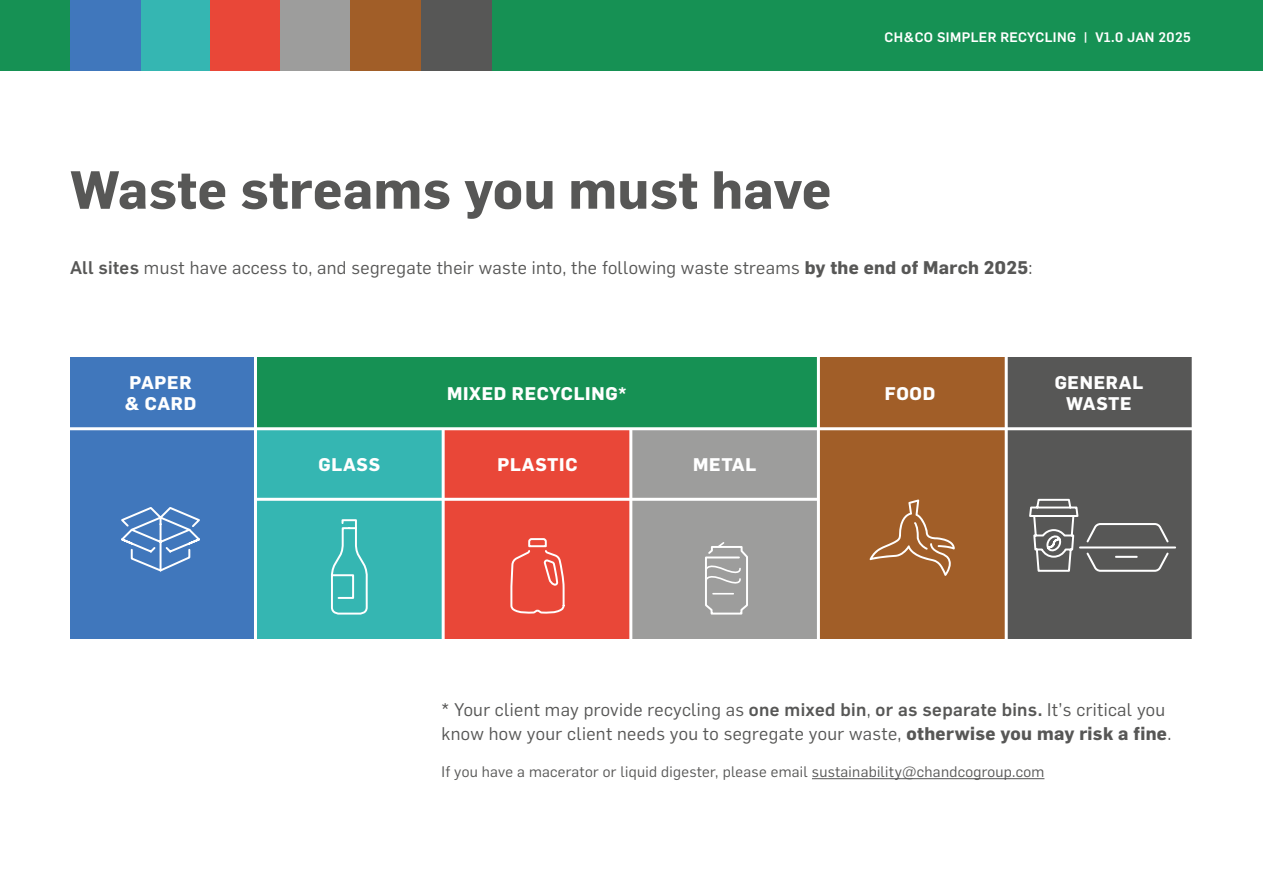
<style>
.page{position:relative;width:1263px;height:893px;background:#fff}
.page>*{position:absolute;margin:0;border:0;box-sizing:border-box;transform-origin:0 0}
.t1{font:700 52.5px "Flama";letter-spacing:.01em;color:#575756}
.t2{font:18px/24px "Flama";letter-spacing:.02em;color:#575756}
.t3{font:700 18px/21.6px "Flama";letter-spacing:.04em;color:#fff}
.t4{font:15px "Flama";letter-spacing:.02em;color:#575756}
.t5{font:500 13.5px "Flama";letter-spacing:.03em;color:#fff}
.s1{font-weight:500}
.s2{font-weight:700}
</style>
<div class="page">
<div style="left:0;top:0;width:1263px;height:70px;background:#169154"></div>
<div style="left:140px;top:0;width:70px;height:70px;background:#35b6b2"></div>
<div style="left:210px;top:0;width:71px;height:70px;background:#e94738"></div>
<div style="left:281px;top:0;width:70px;height:70px;background:#9d9d9c"></div>
<div style="left:70px;top:0;width:70px;height:70px;background:#4077bc"></div>
<div style="left:351px;top:0;width:70px;height:70px;background:#a15e28"></div>
<div style="left:421px;top:0;width:70px;height:70px;background:#575756"></div>
<hr style="left:812px;top:778px;width:232px;height:1px;background:#575756">
<div style="left:255px;top:357px;width:188px;height:281px;background:#35b6b2"></div>
<div style="left:68px;top:357px;width:187px;height:281px;background:#4077bc"></div>
<div style="left:443px;top:357px;width:188px;height:281px;background:#e94738"></div>
<div style="left:631px;top:357px;width:187px;height:281px;background:#9d9d9c"></div>
<div style="left:1006px;top:357px;width:188px;height:281px;background:#575756"></div>
<div style="left:818px;top:357px;width:188px;height:281px;background:#a15e28"></div>
<hr style="left:255px;top:498px;width:563px;height:3px;background:#fff">
<hr style="left:442px;top:348px;width:3px;height:301px;background:#fff">
<hr style="left:629px;top:348px;width:3px;height:301px;background:#fff">
<hr style="left:1005px;top:322px;width:3px;height:327px;background:#fff">
<div style="left:255px;top:357px;width:563px;height:71px;background:#169154"></div>
<hr style="left:254px;top:327px;width:3px;height:322px;background:#fff">
<hr style="left:66px;top:327px;width:4px;height:322px;background:#fff">
<hr style="left:1192px;top:326px;width:4px;height:323px;background:#fff">
<hr style="left:817px;top:326px;width:3px;height:323px;background:#fff">
<svg style="left:705px;top:542px;width:43px;height:73px"></svg>
<svg style="left:331px;top:519px;width:37px;height:96px"></svg>
<svg style="left:510px;top:538px;width:55px;height:76px"></svg>
<svg style="left:869px;top:499px;width:86px;height:77px"></svg>
<svg style="left:121px;top:507px;width:79px;height:65px"></svg>
<hr style="left:52px;top:427px;width:1176px;height:3px;background:#fff">
<svg style="left:1029px;top:498px;width:147px;height:74px"></svg>
<h1 class="t1" style="left:70px;top:151px;width:763px">Waste streams you must have</h1>
<p class="t5" style="left:885px;top:27px;width:308px">CH&amp;CO SIMPLER RECYCLING | V1.0 JAN 2025</p>
<p class="t2" style="left:70px;top:254px;width:964px"><span class="s1">All sites</span> must have access to, and segregate their waste into, the following waste streams <span class="s2">by the end of March 2025</span>:</p>
<p class="t3" style="left:125px;top:371px;width:73px">PAPER &amp; CARD</p>
<p class="t3" style="left:885px;top:381px;width:52px">FOOD</p>
<p class="t3" style="left:1055px;top:371px;width:90px;text-align:center">GENERAL<br>WASTE</p>
<p class="t3" style="left:447px;top:381px;width:181px">MIXED RECYCLING*</p>
<p class="t3" style="left:318px;top:453px;width:63px">GLASS</p>
<p class="t3" style="left:497px;top:453px;width:82px">PLASTIC</p>
<p class="t3" style="left:693px;top:453px;width:65px">METAL</p>
<p class="t2" style="left:441px;top:697px;width:731px">* Your client may provide recycling as <span class="s1">one mixed bin</span>, <span class="s1">or as separate bins.</span> It’s critical you know how your client needs you to segregate your waste, <span class="s2">otherwise you may risk a fine</span>.</p>
<p class="t4" style="left:441px;top:761px;width:604px">If you have a macerator or liquid digester, please email sustainability@chandcogroup.com</p>
</div>
